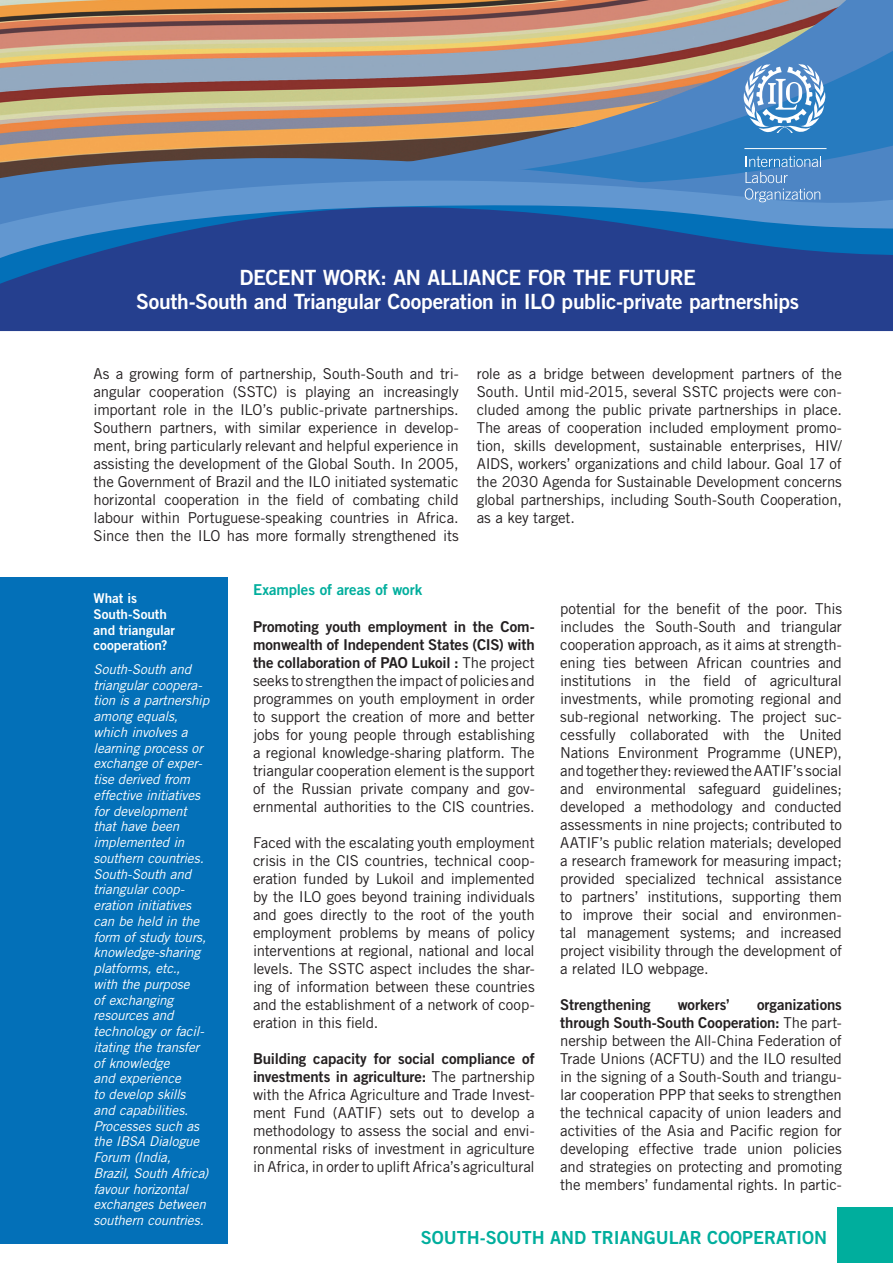
<style>
.page{position:relative;width:893px;height:1263px;background:#fff}
.page>*{position:absolute;margin:0;border:0;box-sizing:border-box;transform-origin:0 0}
.t1{font:21px "Trade Gothic LT Std Bd 2";letter-spacing:-.015em;color:#fff}
.t2{font:18px "Trade Gothic LT Std Bd 2";color:#00ae9d}
.body{font:15px/18px "Trade Gothic LT Std";letter-spacing:-.01em;color:#231f20;text-align:justify}
.intro{font:15px/18px "Trade Gothic LT Std";letter-spacing:-.01em;color:#231f20;text-align:justify}
.body-2{font:15px "Trade Gothic LT Std Bd 2";letter-spacing:-.005em;color:#00ae9d}
.body-3{font:15px "Trade Gothic LT Std Bd 2";letter-spacing:-.005em;color:#231f20}
.citations{font:italic 13.5px/15.8px "Trade Gothic LT Std";letter-spacing:-.01em;color:#fff}
.citations-2{font:13.5px/15.8px "Trade Gothic LT Std Bd 2";color:#fff}
.s1{font-family:"Trade Gothic LT Std Bd 2"}
</style>
<div class="page">
<img style="left:0;top:0;width:358px;height:119px">
<svg style="left:358px;top:0;width:535px;height:119px;background:#af9483"></svg>
<svg style="left:471px;top:38px;width:422px;height:81px;background:#8b929a"></svg>
<svg style="left:0;top:119px;width:893px;height:24px;background:#968c84"></svg>
<svg style="left:0;top:143px;width:603px;height:57px;background:#5e7da2"></svg>
<svg style="left:0;top:202px;width:893px;height:129px;background:#284d99"></svg>
<svg style="left:603px;top:141px;width:290px;height:65px;background:#4687c5"></svg>
<svg style="left:743px;top:64px;width:83px;height:70px"></svg>
<div style="left:838px;top:1207px;width:55px;height:56px;background:#00ae9d"></div>
<div style="left:0;top:577px;width:227px;height:666px;background:#0370b8"></div>
<p class="t1" style="left:240px;top:265px;width:458px">DECENT WORK: AN ALLIANCE FOR THE FUTURE</p>
<p class="t1" style="left:136px;top:289px;width:664px">South-South and Triangular Cooperation in ILO public-private partnerships</p>
<p class="intro" style="left:94px;top:365px;width:367px">As a growing form of partnership, South-South and tri&shy;angular cooperation (SSTC) is playing an increasingly important role in the ILO’s public-private partnerships.<br>Southern partners, with similar experience in develop&shy;ment, bring particularly relevant and helpful experience in assisting the development of the Global South. In 2005, the Government of Brazil and the ILO initiated systematic horizontal cooperation in the field of combating child labour within Portuguese-speaking countries in Africa.<br>Since then the ILO has more formally strengthened its</p>
<p class="intro" style="left:477px;top:365px;width:367px">role as a bridge between development partners of the South. Until mid-2015, several SSTC projects were con&shy;cluded among the public private partnerships in place.<br>The areas of cooperation included employment promo&shy;tion, skills development, sustainable enterprises, HIV/ AIDS, workers’ organizations and child labour. Goal 17 of the 2030 Agenda for Sustainable Development concerns global partnerships, including South-South Cooperation, as a key target.</p>
<p class="citations-2" style="left:94px;top:590px;width:45px">What is</p>
<p class="citations-2" style="left:94px;top:606px;width:75px">South-South</p>
<p class="citations-2" style="left:94px;top:621px;width:83px">and triangular cooperation?</p>
<p class="citations" style="left:94px;top:661px;width:117px">South-South and triangular coopera&shy;tion is a partnership among equals, which involves a learning process or exchange of exper&shy;tise derived from effective initiatives for development that have been implemented in southern countries.<br>South-South and triangular coop&shy;eration initiatives can be held in the form of study tours, knowledge-sharing platforms, etc.,<br>with the purpose<br>of exchanging resources and technology or facil&shy;itating the transfer of knowledge<br>and experience<br>to develop skills and capabilities.<br>Processes such as the IBSA Dialogue<br>Forum (India,<br>Brazil, South Africa) favour horizontal exchanges between southern countries.</p>
<p class="body-2" style="left:253px;top:581px;width:171px">Examples of areas of work</p>
<p class="body" style="left:253px;top:617px;width:283px"><span class="s1">Promoting youth employment in the Com&shy;monwealth of Independent States (CIS) with the collaboration of PAO Lukoil :</span> The project seeks to strengthen the impact of policies and programmes on youth employment in order to support the creation of more and better jobs for young people through establishing a regional knowledge-sharing platform. The triangular cooperation element is the support of the Russian private company and gov&shy;ernmental authorities to the CIS countries.</p>
<p class="body" style="left:253px;top:833px;width:283px">Faced with the escalating youth employment crisis in the CIS countries, technical coop&shy;eration funded by Lukoil and implemented by the ILO goes beyond training individuals and goes directly to the root of the youth employment problems by means of policy interventions at regional, national and local levels. The SSTC aspect includes the shar&shy;ing of information between these countries and the establishment of a network of coop&shy;eration in this field.</p>
<p class="body" style="left:253px;top:1049px;width:283px"><span class="s1">Building capacity for social compliance of investments in agriculture:</span> The partnership with the Africa Agriculture and Trade Invest&shy;ment Fund (AATIF) sets out to develop a methodology to assess the social and envi&shy;ronmental risks of investment in agriculture in Africa, in order to uplift Africa’s agricultural</p>
<p class="body" style="left:560px;top:599px;width:283px">potential for the benefit of the poor. This includes the South-South and triangular cooperation approach, as it aims at strength&shy;ening ties between African countries and institutions in the field of agricultural investments, while promoting regional and sub-regional networking. The project suc&shy;cessfully collaborated with the United Nations Environment Programme (UNEP), and together they: reviewed the AATIF’s social and environmental safeguard guidelines; developed a methodology and conducted assessments in nine projects; contributed to AATIF’s public relation materials; developed a research framework for measuring impact; provided specialized technical assistance to partners’ institutions, supporting them to improve their social and environmen&shy;tal management systems; and increased project visibility through the development of a related ILO webpage.</p>
<p class="body-3" style="left:560px;top:995px;width:92px">Strengthening</p>
<p class="body-3" style="left:678px;top:995px;width:54px">workers’</p>
<p class="body" style="left:560px;top:995px;width:283px;text-indent:197px"><span class="s1">organizations through South-South Cooperation:</span> The part&shy;nership between the All-China Federation of Trade Unions (ACFTU) and the ILO resulted in the signing of a South-South and triangu&shy;lar cooperation PPP that seeks to strengthen the technical capacity of union leaders and activities of the Asia and Pacific region for developing effective trade union policies and strategies on protecting and promoting the members’ fundamental rights. In partic-</p>
<p class="t2" style="left:421px;top:1226px;width:408px">SOUTH-SOUTH AND TRIANGULAR COOPERATION</p>
</div>
